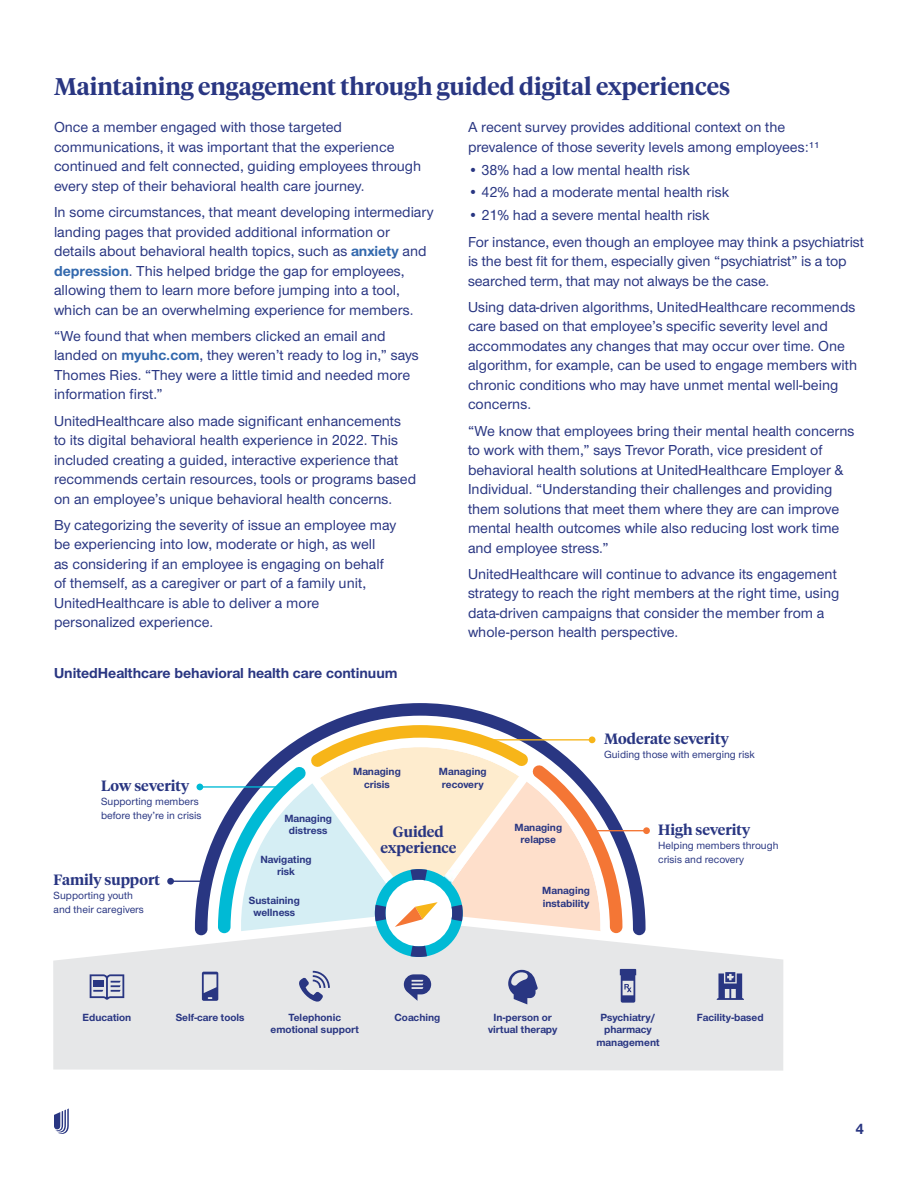
<style>
.page{position:relative;width:918px;height:1188px;background:#fff}
.page>*{position:absolute;margin:0;border:0;box-sizing:border-box;transform-origin:0 0}
.t1{font:600 24px "UHC Serif Headline";color:#293682}
.t2{font:500 15px/19.5px "UHC Sans";color:#293682}
.t3{font:700 15px "UHC Sans";color:#293682}
.t4{font:600 14.85px/16.2px "UHC Serif Headline";color:#293682;text-align:center}
.t5{font:700 10.8px/12.1px "UHC Sans";color:#293682;text-align:center}
.t6{font:500 10.8px/14.1px "UHC Sans";color:#293682}
.s1{font-weight:700;color:#3268ad}
</style>
<div class="page">
<svg style="left:54px;top:1108px;width:15px;height:26px"></svg>
<svg style="left:53px;top:923px;width:730px;height:148px;background:#e8e9ea"></svg>
<svg style="left:195px;top:703px;width:451px;height:232px"></svg>
<svg style="left:90px;top:974px;width:34px;height:26px"></svg>
<svg style="left:202px;top:972px;width:16px;height:29px"></svg>
<svg style="left:404px;top:974px;width:27px;height:27px"></svg>
<svg style="left:717px;top:972px;width:27px;height:28px"></svg>
<div style="left:375px;top:869px;width:88px;height:88px;background:#00bad5;border-radius:50%"></div>
<div style="left:385px;top:880px;width:67px;height:66px;background:#fff;border-radius:50%"></div>
<svg style="left:411px;top:946px;width:16px;height:11px"></svg>
<svg style="left:218px;top:717px;width:404px;height:221px"></svg>
<svg style="left:299px;top:971px;width:31px;height:31px"></svg>
<svg style="left:508px;top:970px;width:30px;height:34px"></svg>
<svg style="left:620px;top:969px;width:16px;height:34px"></svg>
<hr style="left:171px;top:881px;width:36px;height:1px;background:#293682">
<div style="left:167px;top:878px;width:7px;height:7px;background:#293682;border-radius:50%"></div>
<hr style="left:200px;top:786px;width:79px;height:2px;background:#00bad5">
<svg style="left:197px;top:784px;width:6px;height:6px"></svg>
<hr style="left:589px;top:830px;width:58px;height:1px;background:#f47635">
<div style="left:643px;top:827px;width:7px;height:7px;background:#f47635;border-radius:50%"></div>
<hr style="left:486px;top:739px;width:106px;height:2px;background:#f7b519">
<div style="left:589px;top:736px;width:6px;height:7px;background:#f7b519;border-radius:50%"></div>
<h1 class="t1" style="left:54px;top:70px;width:678px">Maintaining engagement through guided digital experiences</h1>
<p class="t2" style="left:54px;top:117px;width:369px">Once a member engaged with those targeted communications, it was important that the experience continued and felt connected, guiding employees through every step of their behavioral health care journey.</p>
<p class="t2" style="left:54px;top:202px;width:381px">In some circumstances, that meant developing intermediary landing pages that provided additional information or details about behavioral health topics, such as <span class="s1">anxiety</span> and <span class="s1">depression</span>. This helped bridge the gap for employees, allowing them to learn more before jumping into a tool, which can be an overwhelming experience for members.</p>
<p class="t2" style="left:54px;top:325px;width:366px">“We found that when members clicked an email and landed on <span class="s1">myuhc.com</span>, they weren’t ready to log in,” says Thomes Ries. “They were a little timid and needed more information first.”</p>
<p class="t2" style="left:54px;top:410px;width:364px">UnitedHealthcare also made significant enhancements to its digital behavioral health experience in 2022. This included creating a guided, interactive experience that recommends certain resources, tools or programs based on an employee’s unique behavioral health concerns.</p>
<p class="t2" style="left:54px;top:514px;width:344px">By categorizing the severity of issue an employee may be experiencing into low, moderate or high, as well<br>as considering if an employee is engaging on behalf of themself, as a caregiver or part of a family unit, UnitedHealthcare is able to deliver a more personalized experience.</p>
<p class="t3" style="left:54px;top:663px;width:345px">UnitedHealthcare behavioral health care continuum</p>
<p class="t2" style="left:468px;top:117px;width:353px">A recent survey provides additional context on the prevalence of those severity levels among employees:¹¹</p>
<p class="t2" style="left:468px;top:159px;width:223px">• 38% had a low mental health risk</p>
<p class="t2" style="left:468px;top:182px;width:263px">• 42% had a moderate mental health risk</p>
<p class="t2" style="left:468px;top:202px;width:398px;line-height:26.2px">• 21% had a severe mental health risk<br>For instance, even though an employee may think a psychiatrist</p>
<p class="t2" style="left:468px;top:251px;width:380px">is the best fit for them, especially given “psychiatrist” is a top searched term, that may not always be the case.</p>
<p class="t2" style="left:468px;top:296px;width:391px">Using data-driven algorithms, UnitedHealthcare recommends care based on that employee’s specific severity level and accommodates any changes that may occur over time. One algorithm, for example, can be used to engage members with chronic conditions who may have unmet mental well-being concerns.</p>
<p class="t2" style="left:468px;top:420px;width:388px">“We know that employees bring their mental health concerns to work with them,” says Trevor Porath, vice president of behavioral health solutions at UnitedHealthcare Employer &amp; Individual. “Understanding their challenges and providing them solutions that meet them where they are can improve mental health outcomes while also reducing lost work time and employee stress.”</p>
<p class="t2" style="left:468px;top:563px;width:373px">UnitedHealthcare will continue to advance its engagement strategy to reach the right members at the right time, using data-driven campaigns that consider the member from a whole-person health perspective.</p>
<p class="t4" style="left:604px;top:730px;width:126px">Moderate severity</p>
<p class="t6" style="left:604px;top:747px;width:152px">Guiding those with emerging risk</p>
<p class="t4" style="left:101px;top:777px;width:90px">Low severity</p>
<p class="t6" style="left:101px;top:794px;width:102px">Supporting members before they’re in crisis</p>
<p class="t4" style="left:54px;top:871px;width:108px">Family support</p>
<p class="t6" style="left:54px;top:888px;width:92px">Supporting youth and their caregivers</p>
<p class="t5" style="left:284px;top:812px;width:49px">Managing distress</p>
<p class="t5" style="left:260px;top:853px;width:53px">Navigating risk</p>
<p class="t5" style="left:249px;top:894px;width:53px">Sustaining wellness</p>
<p class="t5" style="left:353px;top:765px;width:49px">Managing crisis</p>
<p class="t5" style="left:439px;top:765px;width:49px;text-align:left">Managing recovery</p>
<p class="t4" style="left:380px;top:823px;width:78px">Guided experience</p>
<p class="t5" style="left:515px;top:821px;width:49px">Managing relapse</p>
<p class="t5" style="left:542px;top:884px;width:49px;text-align:left">Managing instability</p>
<p class="t4" style="left:658px;top:821px;width:94px">High severity</p>
<p class="t6" style="left:658px;top:838px;width:122px">Helping members through crisis and recovery</p>
<p class="t5" style="left:83px;top:1011px;width:50px">Education</p>
<p class="t5" style="left:176px;top:1011px;width:70px">Self-care tools</p>
<p class="t5" style="left:271px;top:1011px;width:90px">Telephonic emotional support</p>
<p class="t5" style="left:395px;top:1011px;width:47px">Coaching</p>
<p class="t5" style="left:596px;top:1011px;width:65px">Psychiatry/ pharmacy management</p>
<p class="t5" style="left:697px;top:1011px;width:68px">Facility-based</p>
<p class="t5" style="left:488px;top:1011px;width:71px">In-person or virtual therapy</p>
<p class="t3" style="left:855px;top:1119px;width:10px">4</p>
</div>
